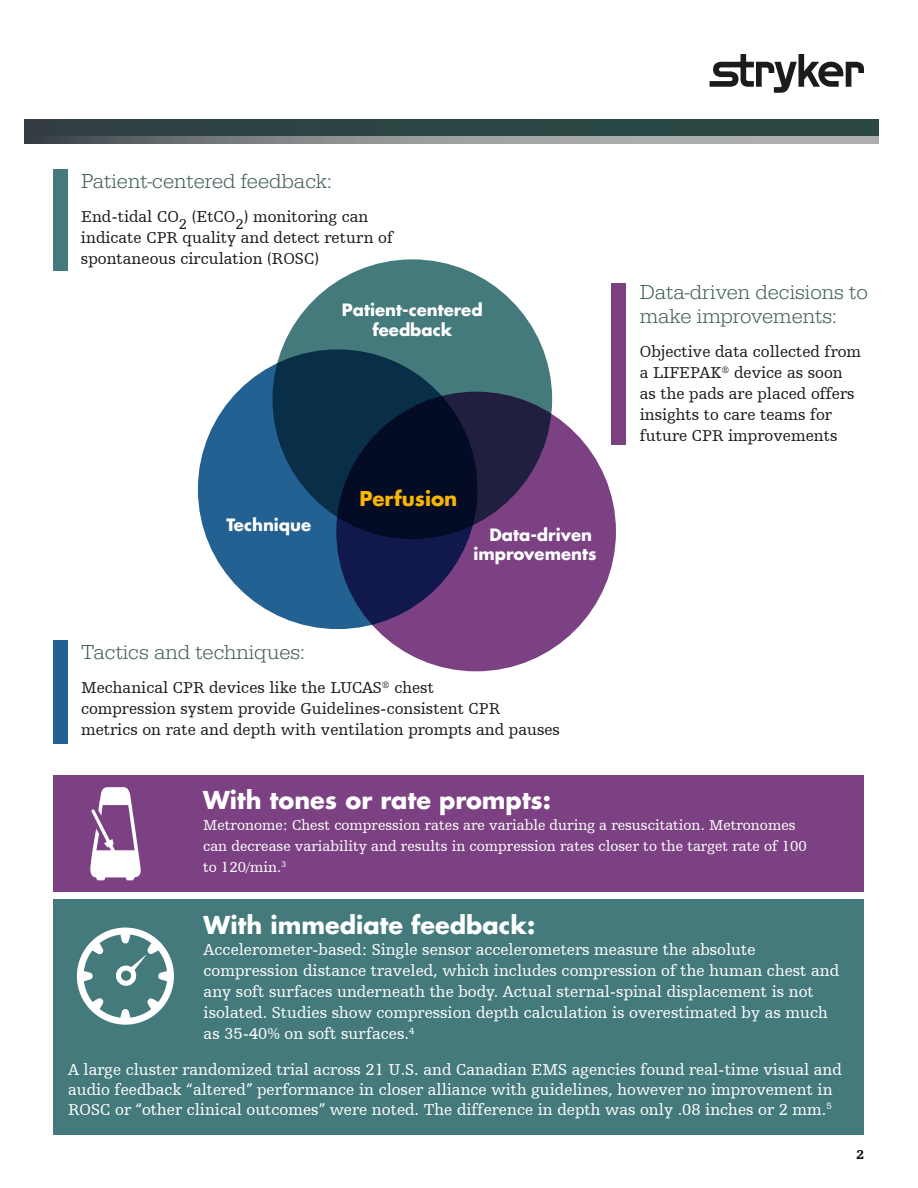
<style>
.page{position:relative;width:918px;height:1188px;background:#fff}
.page>*{position:absolute;margin:0;border:0;box-sizing:border-box;transform-origin:0 0}
.t1{font:700 24px "Futura For Stryker";color:#fff}
.t2{font:300 21px/24px "URW Egyptienne TOT";color:#3f5c59}
.t3{font:700 19.95px "Futura For Stryker";color:#fab600}
.t4{font:16.5px/21px "Humanist Slabserif 712 BT";color:#fff}
.t5{font:16.5px/21px "Humanist Slabserif 712 BT";color:#1c1b1a}
.t6{font:700 16.5px/20px "Futura For Stryker";color:#fff;text-align:right}
.t7{font:15px/21px "Humanist Slabserif 712 BT";color:#fff}
.t8{font:900 13.5px "Humanist Slabserif 712 BT";color:#1c1b1a}
</style>
<div class="page">
<svg style="left:710px;top:54px;width:154px;height:39px"></svg>
<div style="left:25px;top:119px;width:853px;height:17px;background:#2b4745"></div>
<svg style="left:25px;top:136px;width:853px;height:7px;background:#8c9192"></svg>
<div style="left:198px;top:349px;width:280px;height:280px;background:#236193;border-radius:50%"></div>
<svg style="left:336px;top:392px;width:280px;height:279px;background:#653877"></svg>
<svg style="left:273px;top:259px;width:279px;height:280px;background:#224152"></svg>
<div style="left:53px;top:169px;width:15px;height:101px;background:#457a7c"></div>
<div style="left:53px;top:640px;width:15px;height:104px;background:#236193"></div>
<div style="left:611px;top:283px;width:15px;height:161px;background:#7c4183"></div>
<div style="left:53px;top:776px;width:810px;height:116px;background:#7c4183"></div>
<div style="left:53px;top:899px;width:810px;height:235px;background:#457a7c"></div>
<svg style="left:90px;top:787px;width:51px;height:93px"></svg>
<svg style="left:77px;top:928px;width:97px;height:97px"></svg>
<p class="t2" style="left:81px;top:169px;width:252px">Patient-centered feedback:</p>
<p class="t5" style="left:81px;top:206px;width:314px">End-tidal CO<sub>2</sub> (EtCO<sub>2</sub>) monitoring can indicate CPR quality and detect return of spontaneous circulation (ROSC)</p>
<p class="t6" style="left:342px;top:300px;width:142px;text-align:center">Patient-centered feedback</p>
<p class="t6" style="left:226px;top:514px;width:86px">Technique</p>
<p class="t3" style="left:359px;top:485px;width:99px">Perfusion</p>
<p class="t6" style="left:473px;top:524px;width:125px">Data-driven improvements</p>
<p class="t2" style="left:81px;top:640px;width:225px">Tactics and techniques:</p>
<p class="t5" style="left:81px;top:677px;width:480px">Mechanical CPR devices like the LUCAS<sup>®</sup> chest<br>compression system provide Guidelines-consistent CPR metrics on rate and depth with ventilation prompts and pauses</p>
<p class="t2" style="left:640px;top:280px;width:229px">Data-driven decisions to make improvements:</p>
<p class="t5" style="left:640px;top:341px;width:223px">Objective data collected from a LIFEPAK<sup>®</sup> device as soon as the pads are placed offers insights to care teams for future CPR improvements</p>
<h1 class="t1" style="left:203px;top:784px;width:350px">With tones or rate prompts:</h1>
<p class="t7" style="left:203px;top:814px;width:605px">Metronome: Chest compression rates are variable during a resuscitation. Metronomes can decrease variability and results in compression rates closer to the target rate of 100 to 120/min.<sup>3</sup></p>
<h1 class="t1" style="left:204px;top:909px;width:333px">With immediate feedback:</h1>
<p class="t4" style="left:204px;top:939px;width:637px">Accelerometer-based: Single sensor accelerometers measure the absolute compression distance traveled, which includes compression of the human chest and any soft surfaces underneath the body. Actual sternal-spinal displacement is not isolated. Studies show compression depth calculation is overestimated by as much as 35-40% on soft surfaces.<sup>4</sup></p>
<p class="t4" style="left:68px;top:1060px;width:775px;line-height:19.8px">A large cluster randomized trial across 21 U.S. and Canadian EMS agencies found real-time visual and audio feedback “altered” performance in closer alliance with guidelines, however no improvement in<br>ROSC or “other clinical outcomes” were noted. The difference in depth was only .08 inches or 2 mm.<sup>5</sup></p>
<p class="t8" style="left:856px;top:1146px;width:9px">2</p>
</div>
